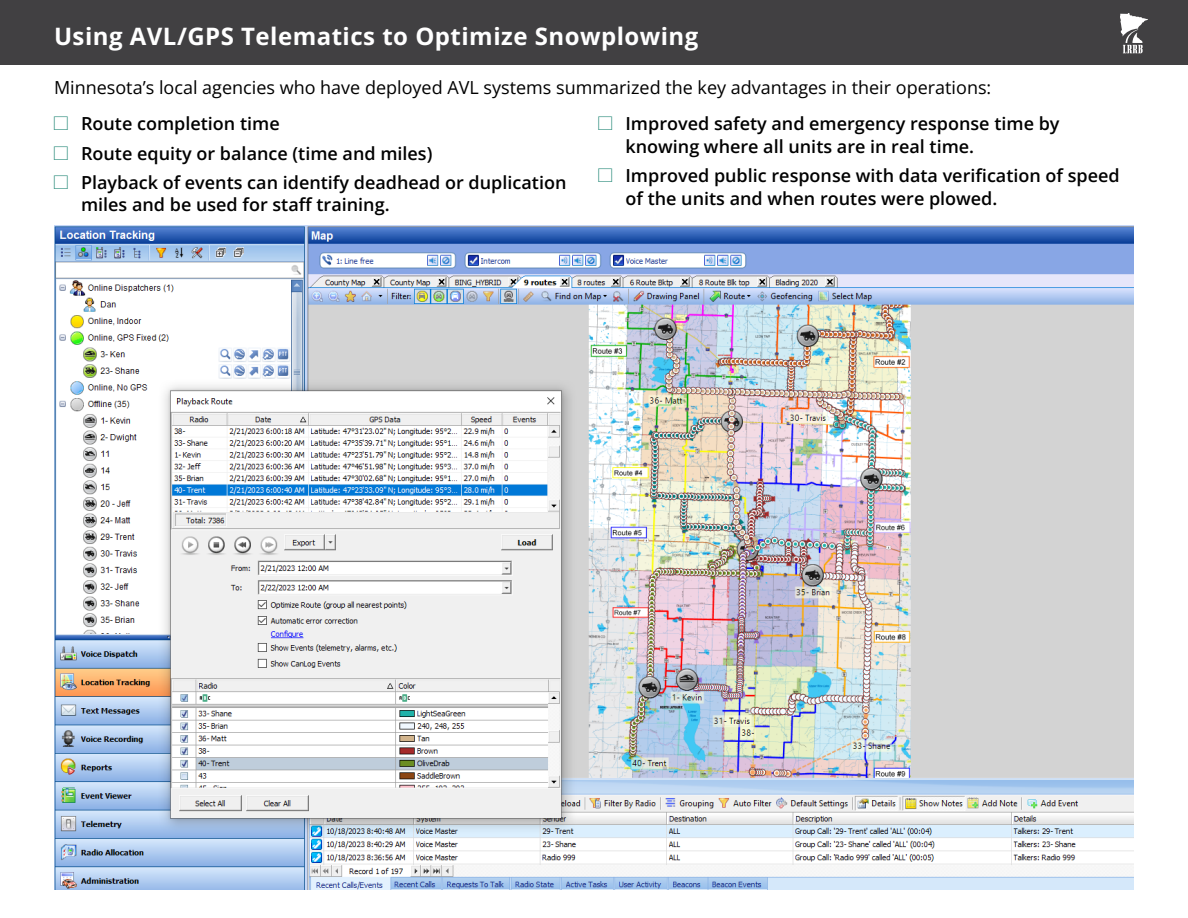
<style>
.page{position:relative;width:1188px;height:918px;background:#fff}
.page>*{position:absolute;margin:0;border:0;box-sizing:border-box;transform-origin:0 0}
.t1{font:700 24px "Open Sans";letter-spacing:.02em;color:#fff}
.t2{font:600 18px/22.5px "Open Sans";color:#000}
.t3{font:18px "Open Sans";color:#000}
.s1{font-family:"ESRIAMFM Electric";font-weight:400;color:#1f8674}
</style>
<div class="page">
<div style="left:0;top:0;width:1188px;height:64px;background:#414042"></div>
<svg style="left:1120px;top:13px;width:28px;height:40px"></svg>
<img style="left:54px;top:226px;width:1080px;height:664px">
<h1 class="t1" style="left:54px;top:20px;width:646px">Using AVL/GPS Telematics to Optimize Snowplowing</h1>
<p class="t3" style="left:54px;top:76px;width:939px">Minnesota’s local agencies who have deployed AVL systems summarized the key advantages in their operations:</p>
<p class="t2" style="left:54px;top:112px;width:227px"><span class="s1">%</span> Route completion time</p>
<p class="t2" style="left:54px;top:141px;width:380px"><span class="s1">%</span> Route equity or balance (time and miles)</p>
<p class="t2" style="left:81px;top:171px;width:487px;text-indent:-27px"><span class="s1">%</span> Playback of events can identify deadhead or duplication miles and be used for staff training.</p>
<p class="t2" style="left:626px;top:112px;width:436px;text-indent:-27px"><span class="s1">%</span> Improved safety and emergency response time by knowing where all units are in real time.</p>
<p class="t2" style="left:626px;top:164px;width:496px;text-indent:-27px"><span class="s1">%</span> Improved public response with data verification of speed of the units and when routes were plowed.</p>
</div>
